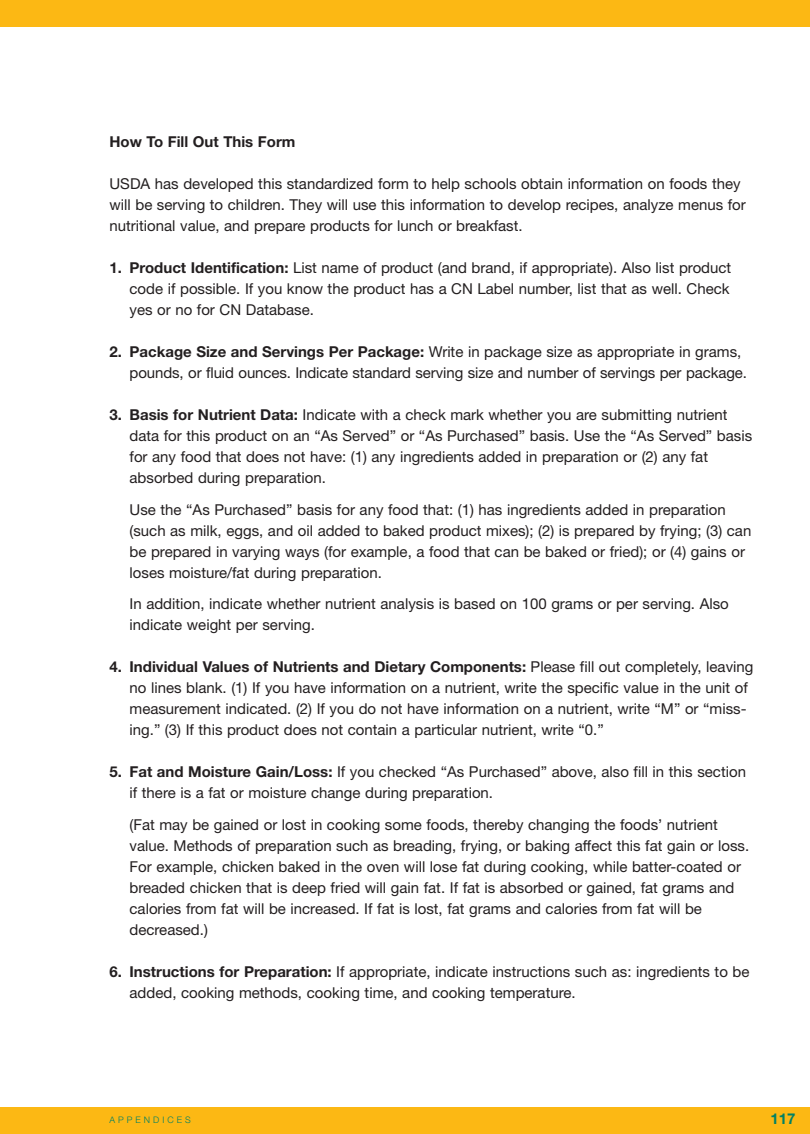
<style>
.page{position:relative;width:810px;height:1134px;background:#fff}
.page>*{position:absolute;margin:0;border:0;box-sizing:border-box;transform-origin:0 0}
.t1{font:15px/21px "Helvetica Neue";color:#231f20}
.t2{font:700 15px "Helvetica Neue";color:#231f20}
.t3{font:700 15px "Helvetica Neue";color:#008164}
.t4{font:300 9px "Helvetica Neue";letter-spacing:.335em;color:#008164}
.s1{font-weight:700}
</style>
<div class="page">
<div style="left:0;top:0;width:810px;height:27px;background:#fcb814"></div>
<div style="left:0;top:1107px;width:810px;height:27px;background:#fcb814"></div>
<p class="t2" style="left:110px;top:136px;width:187px">How To Fill Out This Form</p>
<p class="t1" style="left:110px;top:175px;width:638px">USDA has developed this standardized form to help schools obtain information on foods they will be serving to children. They will use this information to develop recipes, analyze menus for nutritional value, and prepare products for lunch or breakfast.</p>
<p class="t1" style="left:130px;top:259px;width:603px;text-align:justify;text-indent:-20px"><span class="s1">1. Product Identification:</span> List name of product (and brand, if appropriate). Also list product code if possible. If you know the product has a CN Label number, list that as well. Check yes or no for CN Database.</p>
<p class="t1" style="left:130px;top:343px;width:619px;text-indent:-20px"><span class="s1">2. Package Size and Servings Per Package:</span> Write in package size as appropriate in grams, pounds, or fluid ounces. Indicate standard serving size and number of servings per package.</p>
<p class="t1" style="left:130px;top:406px;width:624px;text-indent:-20px"><span class="s1">3. Basis for Nutrient Data:</span> Indicate with a check mark whether you are submitting nutrient data for this product on an “As Served” or “As Purchased” basis. Use the “As Served” basis for any food that does not have: (1) any ingredients added in preparation or (2) any fat absorbed during preparation.</p>
<p class="t1" style="left:130px;top:500px;width:623px">Use the “As Purchased” basis for any food that: (1) has ingredients added in preparation (such as milk, eggs, and oil added to baked product mixes); (2) is prepared by frying; (3) can be prepared in varying ways (for example, a food that can be baked or fried); or (4) gains or loses moisture/fat during preparation.</p>
<p class="t1" style="left:130px;top:595px;width:601px">In addition, indicate whether nutrient analysis is based on 100 grams or per serving. Also indicate weight per serving.</p>
<p class="t1" style="left:130px;top:658px;width:625px;text-indent:-20px"><span class="s1">4. Individual Values of Nutrients and Dietary Components:</span> Please fill out completely, leaving no lines blank. (1) If you have information on a nutrient, write the specific value in the unit of measurement indicated. (2) If you do not have information on a nutrient, write “M” or “miss&shy;ing.” (3) If this product does not contain a particular nutrient, write “0.”</p>
<p class="t1" style="left:130px;top:763px;width:618px;text-indent:-20px"><span class="s1">5. Fat and Moisture Gain/Loss:</span> If you checked “As Purchased” above, also fill in this section if there is a fat or moisture change during preparation.</p>
<p class="t1" style="left:130px;top:815px;width:621px">(Fat may be gained or lost in cooking some foods, thereby changing the foods’ nutrient value. Methods of preparation such as breading, frying, or baking affect this fat gain or loss.<br>For example, chicken baked in the oven will lose fat during cooking, while batter-coated or breaded chicken that is deep fried will gain fat. If fat is absorbed or gained, fat grams and calories from fat will be increased. If fat is lost, fat grams and calories from fat will be decreased.)</p>
<p class="t1" style="left:130px;top:962px;width:621px;text-indent:-20px"><span class="s1">6. Instructions for Preparation:</span> If appropriate, indicate instructions such as: ingredients to be added, cooking methods, cooking time, and cooking temperature.</p>
<p class="t4" style="left:110px;top:1117px;width:83px">APPENDICES</p>
<p class="t3" style="left:770px;top:1113px;width:27px">117</p>
</div>
